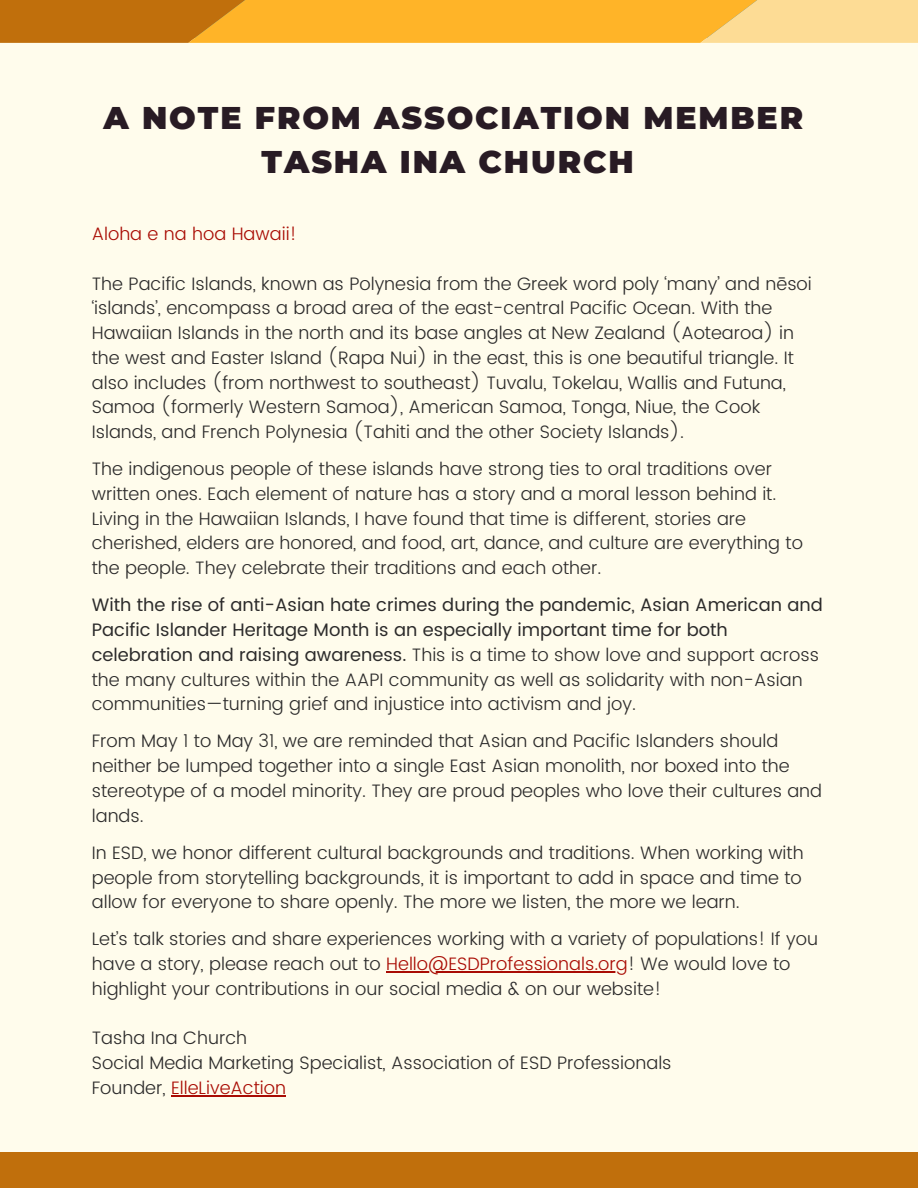
<style>
.page{position:relative;width:918px;height:1188px;background:#fffcec}
.page>*{position:absolute;margin:0;border:0;box-sizing:border-box;transform-origin:0 0}
.t1{font:900 31.5px/43.8px "Montserrat";letter-spacing:.06em;color:#281b24;text-align:center}
.t2{font:300 18px/24.8px "Poppins";color:#2c2b2b}
.t3{font:18px/24.8px "Poppins";color:#2c2b2b}
.t4{font:300 18px "Poppins";color:#a90c04}
.s1{font-weight:300}
.s2{color:#a90c04}
</style>
<div class="page">
<hr style="left:386px;top:971px;width:242px;height:1px;background:#a90c04">
<hr style="left:171px;top:1095px;width:115px;height:1px;background:#a90c04">
<div style="left:0;top:1153px;width:918px;height:35px;background:#c06f0c"></div>
<svg style="left:0;top:0;width:918px;height:43px;background:#efab37"></svg>
<h1 class="t1" style="left:103px;top:96px;width:701px">A NOTE FROM ASSOCIATION MEMBER<br>TASHA INA CHURCH</h1>
<p class="t4" style="left:92px;top:223px;width:207px">Aloha e na hoa Hawaii!</p>
<p class="t2" style="left:92px;top:271px;width:722px">The Pacific Islands, known as Polynesia from the Greek word poly ‘many’ and nēsoi ‘islands’, encompass a broad area of the east-central Pacific Ocean. With the Hawaiian Islands in the north and its base angles at New Zealand (Aotearoa) in the west and Easter Island (Rapa Nui) in the east, this is one beautiful triangle. It also includes (from northwest to southeast) Tuvalu, Tokelau, Wallis and Futuna, Samoa (formerly Western Samoa), American Samoa, Tonga, Niue, the Cook Islands, and French Polynesia (Tahiti and the other Society Islands).</p>
<p class="t2" style="left:92px;top:457px;width:713px">The indigenous people of these islands have strong ties to oral traditions over written ones. Each element of nature has a story and a moral lesson behind it.<br>Living in the Hawaiian Islands, I have found that time is different, stories are cherished, elders are honored, and food, art, dance, and culture are everything to the people. They celebrate their traditions and each other.</p>
<p class="t3" style="left:92px;top:593px;width:733px">With the rise of anti-Asian hate crimes during the pandemic, Asian American and Pacific Islander Heritage Month is an especially important time for both celebration and raising awareness. <span class="s1">This is a time to show love and support across the many cultures within the AAPI community as well as solidarity with non-Asian communities—turning grief and injustice into activism and joy.</span></p>
<p class="t2" style="left:92px;top:729px;width:732px">From May 1 to May 31, we are reminded that Asian and Pacific Islanders should neither be lumped together into a single East Asian monolith, nor boxed into the stereotype of a model minority. They are proud peoples who love their cultures and lands.</p>
<p class="t2" style="left:92px;top:840px;width:713px;text-align:justify">In ESD, we honor different cultural backgrounds and traditions. When working with people from storytelling backgrounds, it is important to add in space and time to allow for everyone to share openly. The more we listen, the more we learn.</p>
<p class="t2" style="left:92px;top:927px;width:728px">Let’s talk stories and share experiences working with a variety of populations! If you have a story, please reach out to <span class="s2">Hello@ESDProfessionals.org</span>! We would love to highlight your contributions in our social media &amp; on our website!</p>
<p class="t2" style="left:92px;top:1026px;width:581px">Tasha Ina Church<br>Social Media Marketing Specialist, Association of ESD Professionals<br>Founder, <span class="s2">ElleLiveAction</span></p>
</div>
